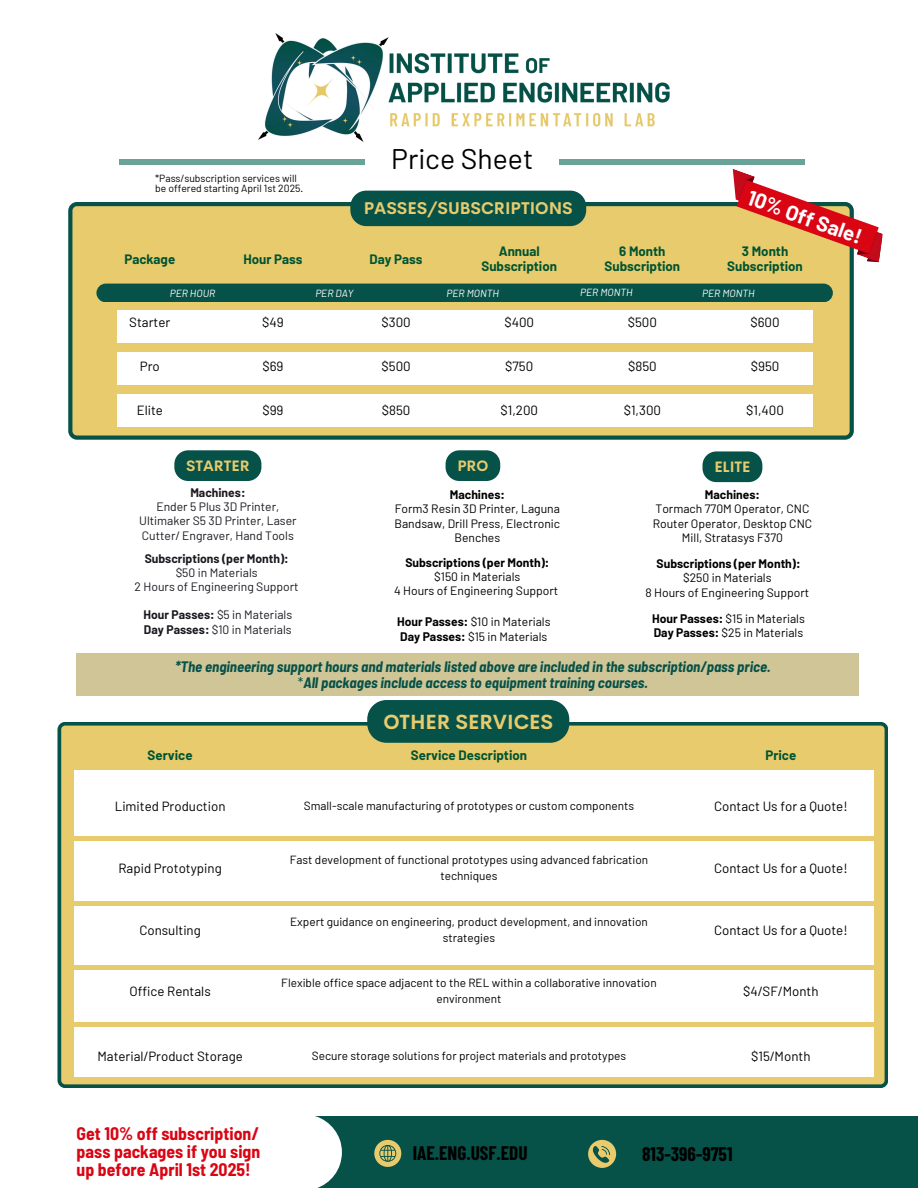
<style>
.page{position:relative;width:918px;height:1188px;background:#fff}
.page>*{position:absolute;margin:0;border:0;box-sizing:border-box;transform-origin:0 0}
.t1{font:28.35px "Barlow";color:#000}
.t2{font:700 20.7px "Barlow";color:#fff}
.t3{font:700 20.1px "Cerebri Sans";color:#e8cb6d}
.t4{font:700 19.2px "Barlow Condensed";color:#000}
.t5{font:700 semi-condensed 17.7px/17.7px "Barlow";color:#d90513;text-align:justify}
.t6{font:700 16.65px "Cerebri Sans";color:#e8cb6d}
.t7{font:italic 700 semi-condensed 14.85px "Barlow";color:#065148}
.t8{font:700 14.85px "Cerebri Sans";color:#e8cb6d}
.t9{font:13.35px "Barlow";color:#000}
.t10{font:700 13.35px/15.6px "Barlow";color:#005432;text-align:center}
.t11{font:12.15px/14.1px "Barlow";color:#000;text-align:center}
.t12{font:12.15px/14.1px "Barlow";color:#1c1820;text-align:center}
.t13{font:700 12.15px "Barlow";color:#000}
.t14{font:700 12.15px "Barlow";color:#1c1820}
.t15{font:11.85px/15.8px "Barlow";color:#000;text-align:center}
.t16{font:10.35px/10.4px "Barlow";color:#000}
.t17{font:italic 10.35px "Barlow";color:#fff}
.s1{font-weight:700}
.s2{font-weight:400;font-style:normal}
</style>
<div class="page">
<div style="left:0;top:1116px;width:918px;height:72px;background:#065148"></div>
<svg style="left:57px;top:722px;width:831px;height:366px;background:#d0bf6d"></svg>
<div style="left:0;top:1116px;width:342px;height:72px;background:#fff"></div>
<svg style="left:68px;top:202px;width:786px;height:238px;background:#d6c16a"></svg>
<div style="left:117px;top:310px;width:695px;height:33px;background:#fff"></div>
<div style="left:117px;top:352px;width:695px;height:33px;background:#fff"></div>
<div style="left:117px;top:394px;width:695px;height:33px;background:#fff"></div>
<div style="left:96px;top:284px;width:737px;height:18px;background:#065148;border-radius:9px"></div>
<div style="left:74px;top:770px;width:800px;height:66px;background:#fff"></div>
<div style="left:74px;top:842px;width:800px;height:59px;background:#fff"></div>
<div style="left:74px;top:906px;width:800px;height:59px;background:#fff"></div>
<div style="left:74px;top:970px;width:800px;height:52px;background:#fff"></div>
<div style="left:74px;top:1027px;width:800px;height:49px;background:#fff"></div>
<div style="left:77px;top:653px;width:782px;height:43px;background:#cfc597"></div>
<svg style="left:374px;top:1140px;width:27px;height:27px"></svg>
<svg style="left:588px;top:1140px;width:28px;height:28px"></svg>
<div style="left:560px;top:159px;width:245px;height:6px;background:#69a297"></div>
<svg style="left:723px;top:169px;width:160px;height:96px"></svg>
<div style="left:119px;top:159px;width:246px;height:6px;background:#69a297"></div>
<img style="left:259px;top:34px;width:411px;height:108px">
<div style="left:350px;top:191px;width:236px;height:35px;background:#065148;border-radius:16px"></div>
<div style="left:367px;top:700px;width:202px;height:43px;background:#065148"></div>
<svg style="left:174px;top:450px;width:87px;height:31px;background:#175d55"></svg>
<svg style="left:446px;top:450px;width:54px;height:31px;background:#1e625a"></svg>
<svg style="left:703px;top:451px;width:59px;height:31px;background:#1c6058"></svg>
<h5 class="t16" style="left:155px;top:172px;width:150px">*Pass/subscription services will be offered starting April 1st 2025.</h5>
<p class="t1" style="left:391px;top:141px;width:144px">Price Sheet</p>
<p class="t6" style="left:364px;top:198px;width:211px">PASSES/SUBSCRIPTIONS</p>
<p class="t2" style="left:753px;top:184px;width:121px;rotate:20deg">10% Off Sale!</p>
<p class="t10" style="left:124px;top:251px;width:52px">Package</p>
<h1 class="t10" style="left:243px;top:251px;width:61px">Hour Pass</h1>
<p class="t10" style="left:370px;top:251px;width:54px">Day Pass</p>
<h3 class="t10" style="left:481px;top:243px;width:77px">Annual<br>Subscription</h3>
<p class="t10" style="left:605px;top:243px;width:77px">6 Month<br>Subscription</p>
<h4 class="t10" style="left:727px;top:243px;width:77px">3 Month<br>Subscription</h4>
<p class="t17" style="left:170px;top:286px;width:47px">PER HOUR</p>
<p class="t17" style="left:315px;top:286px;width:40px">PER DAY</p>
<p class="t17" style="left:447px;top:286px;width:54px">PER MONTH</p>
<p class="t17" style="left:580px;top:286px;width:54px">PER MONTH</p>
<p class="t17" style="left:702px;top:286px;width:54px">PER MONTH</p>
<p class="t9" style="left:129px;top:314px;width:43px">Starter</p>
<p class="t9" style="left:262px;top:314px;width:23px">$49</p>
<p class="t9" style="left:382px;top:314px;width:31px">$300</p>
<p class="t9" style="left:504px;top:314px;width:31px">$400</p>
<p class="t9" style="left:628px;top:314px;width:31px">$500</p>
<p class="t9" style="left:751px;top:314px;width:31px">$600</p>
<p class="t9" style="left:140px;top:357px;width:21px">Pro</p>
<p class="t9" style="left:262px;top:357px;width:23px">$69</p>
<p class="t9" style="left:382px;top:357px;width:31px">$500</p>
<p class="t9" style="left:505px;top:357px;width:29px">$750</p>
<p class="t9" style="left:628px;top:357px;width:30px">$850</p>
<p class="t9" style="left:751px;top:357px;width:30px">$950</p>
<p class="t9" style="left:137px;top:401px;width:28px">Elite</p>
<p class="t9" style="left:262px;top:401px;width:23px">$99</p>
<p class="t9" style="left:382px;top:401px;width:30px">$850</p>
<p class="t9" style="left:501px;top:401px;width:39px">$1,200</p>
<p class="t9" style="left:624px;top:401px;width:39px">$1,300</p>
<p class="t9" style="left:746px;top:401px;width:39px">$1,400</p>
<p class="t8" style="left:186px;top:456px;width:65px">STARTER</p>
<p class="t8" style="left:457px;top:456px;width:33px">PRO</p>
<p class="t8" style="left:714px;top:457px;width:38px">ELITE</p>
<p class="t13" style="left:705px;top:487px;width:57px">Machines:</p>
<p class="t11" style="left:653px;top:502px;width:161px">Tormach 770M Operator, CNC<br>Router Operator, Desktop CNC<br>Mill, Stratasys F370</p>
<p class="t14" style="left:190px;top:485px;width:57px">Machines:</p>
<p class="t12" style="left:139px;top:499px;width:159px">Ender 5 Plus 3D Printer,<br>Ultimaker S5 3D Printer, Laser<br>Cutter/ Engraver, Hand Tools</p>
<p class="t13" style="left:450px;top:487px;width:57px">Machines:</p>
<p class="t11" style="left:394px;top:502px;width:167px">Form3 Resin 3D Printer, Laguna<br>Bandsaw, Drill Press, Electronic<br>Benches</p>
<p class="t14" style="left:145px;top:551px;width:145px">Subscriptions (per Month):</p>
<p class="t12" style="left:176px;top:565px;width:83px">$50 in Materials</p>
<p class="t12" style="left:135px;top:579px;width:166px">2 Hours of Engineering Support</p>
<h2 class="t13" style="left:405px;top:555px;width:145px">Subscriptions (per Month):</h2>
<p class="t11" style="left:434px;top:569px;width:88px">$150 in Materials</p>
<p class="t11" style="left:394px;top:584px;width:166px">4 Hours of Engineering Support</p>
<p class="t13" style="left:657px;top:556px;width:145px">Subscriptions (per Month):</p>
<p class="t11" style="left:683px;top:571px;width:90px">$250 in Materials</p>
<p class="t11" style="left:645px;top:585px;width:165px">8 Hours of Engineering Support</p>
<p class="t12" style="left:144px;top:607px;width:150px"><span class="s1">Hour Passes:</span> $5 in Materials</p>
<p class="t12" style="left:144px;top:622px;width:149px"><span class="s1">Day Passes:</span> $10 in Materials</p>
<p class="t7" style="left:175px;top:657px;width:597px">*The engineering support hours and materials listed above are included in the subscription/pass price.</p>
<p class="t7" style="left:298px;top:674px;width:352px"><span class="s2">*</span>All packages include access to equipment training courses.</p>
<p class="t11" style="left:652px;top:611px;width:154px"><span class="s1">Hour Passes:</span> $15 in Materials</p>
<p class="t11" style="left:654px;top:625px;width:151px"><span class="s1">Day Passes:</span> $25 in Materials</p>
<p class="t11" style="left:397px;top:615px;width:155px"><span class="s1">Hour Passes:</span> $10 in Materials</p>
<p class="t11" style="left:400px;top:629px;width:149px"><span class="s1">Day Passes:</span> $15 in Materials</p>
<p class="t3" style="left:383px;top:708px;width:171px">OTHER SERVICES</p>
<p class="t10" style="left:148px;top:747px;width:47px">Service</p>
<p class="t10" style="left:411px;top:747px;width:118px">Service Description</p>
<p class="t10" style="left:765px;top:747px;width:32px">Price</p>
<p class="t9" style="left:115px;top:798px;width:112px">Limited Production</p>
<p class="t15" style="left:304px;top:798px;width:332px">Small-scale manufacturing of prototypes or custom components</p>
<p class="t9" style="left:714px;top:798px;width:135px">Contact Us for a Quote!</p>
<p class="t9" style="left:119px;top:860px;width:105px">Rapid Prototyping</p>
<p class="t15" style="left:290px;top:852px;width:360px">Fast development of functional prototypes using advanced fabrication techniques</p>
<p class="t9" style="left:714px;top:860px;width:135px">Contact Us for a Quote!</p>
<p class="t9" style="left:139px;top:921px;width:63px">Consulting</p>
<p class="t15" style="left:290px;top:913px;width:359px">Expert guidance on engineering, product development, and innovation strategies</p>
<h6 class="t9" style="left:714px;top:921px;width:135px">Contact Us for a Quote!</h6>
<h6 class="t9" style="left:130px;top:983px;width:83px">Office Rentals</h6>
<h6 class="t15" style="left:281px;top:975px;width:377px">Flexible office space adjacent to the REL within a collaborative innovation environment</h6>
<p class="t9" style="left:743px;top:983px;width:77px">$4/SF/Month</p>
<p class="t9" style="left:97px;top:1047px;width:147px">Material/Product Storage</p>
<p class="t15" style="left:312px;top:1047px;width:316px">Secure storage solutions for project materials and prototypes</p>
<p class="t9" style="left:751px;top:1047px;width:61px">$15/Month</p>
<p class="t5" style="left:77px;top:1124px;width:185px">Get 10% off subscription/ pass packages if you sign up before April 1st 2025!</p>
<p class="t4" style="left:413px;top:1141px;width:116px">IAE.ENG.USF.EDU</p>
<p class="t4" style="left:642px;top:1141px;width:92px">813-396-9751</p>
</div>
